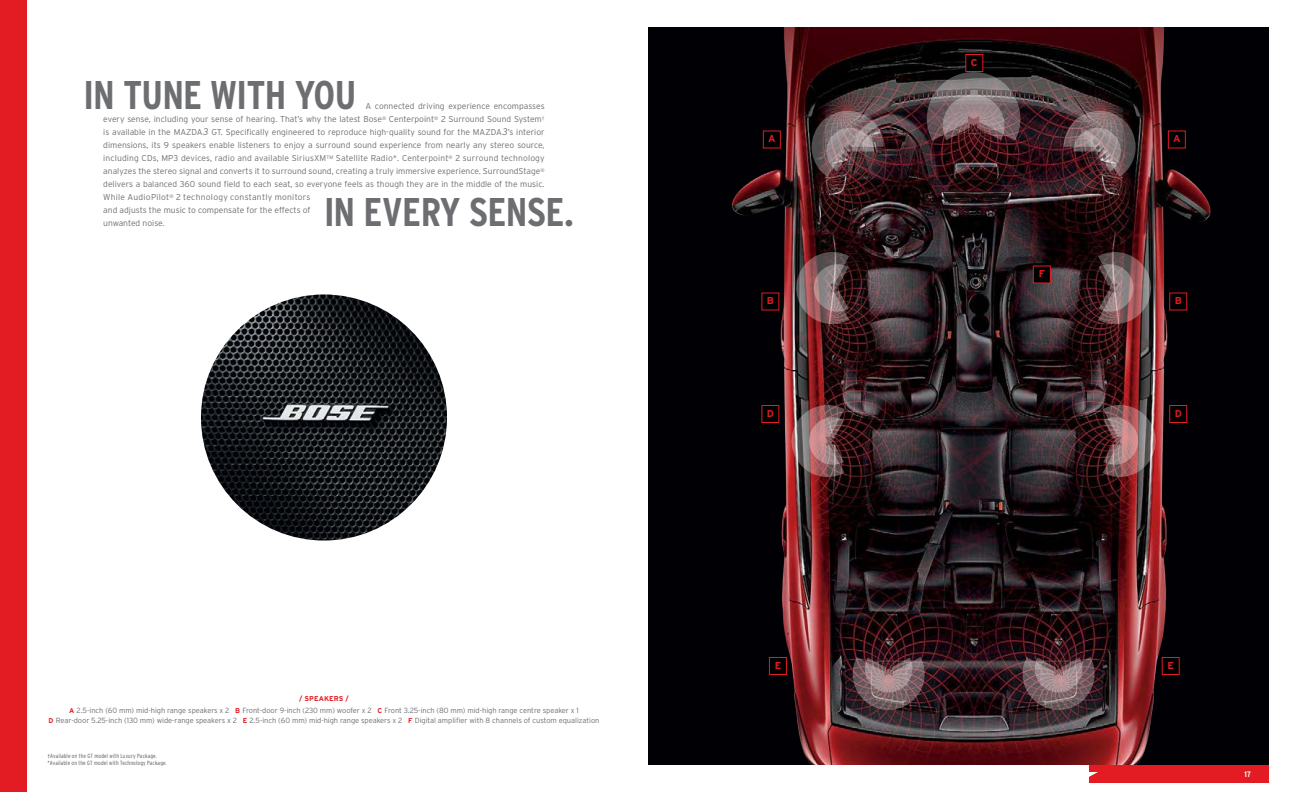
<style>
.page{position:relative;width:1296px;height:792px;background:#fff}
.page>*{position:absolute;margin:0;border:0;box-sizing:border-box;transform-origin:0 0}
.t1{font:700 condensed 40px "Interstate";letter-spacing:-.01em;color:#6d6e71}
.t2{font:700 10px "Interstate";color:#e31b23}
.t3{font:300 8.5px/13px "Interstate";color:#6d6e71}
.t4{font:700 condensed 8px "Interstate";color:#fff}
.t5{font:300 7.5px/10px "Interstate";letter-spacing:-.005em;color:#6d6e71;text-align:center}
.t6{font:700 7px "Interstate";letter-spacing:.01em;color:#e31b23}
.t7{font:300 condensed 6px/7px "Interstate";letter-spacing:.02em;color:#58595b}
.s1{font-style:italic;font-size:9.5px}
.s2{font-weight:700;font-size:7px;color:#e31b23}
</style>
<div class="page">
<div style="left:648px;top:27px;width:621px;height:738px;background:#000005"></div>
<img style="left:731px;top:27px;width:480px;height:738px">
<img style="left:201px;top:294px;width:246px;height:247px;border-radius:123px">
<img style="left:1023px;top:657px;width:72px;height:54px">
<img style="left:853px;top:657px;width:72px;height:54px">
<img style="left:795px;top:252px;width:54px;height:72px">
<img style="left:1098px;top:252px;width:54px;height:72px">
<img style="left:791px;top:405px;width:54px;height:72px">
<img style="left:1103px;top:405px;width:54px;height:72px">
<img style="left:927px;top:71px;width:93px;height:70px">
<img style="left:812px;top:111px;width:72px;height:66px">
<img style="left:1064px;top:111px;width:72px;height:66px">
<div style="left:1168px;top:131px;width:17px;height:17px;background:#000"></div>
<div style="left:1168px;top:130px;width:18px;height:18px;border:1px solid #e31b23"></div>
<div style="left:763px;top:131px;width:17px;height:17px;background:#000"></div>
<div style="left:763px;top:130px;width:18px;height:18px;border:1px solid #e31b23"></div>
<div style="left:966px;top:54px;width:17px;height:18px;background:#000"></div>
<div style="left:965px;top:54px;width:18px;height:18px;border:1px solid #e31b23"></div>
<div style="left:1170px;top:293px;width:17px;height:17px;background:#000"></div>
<div style="left:1169px;top:292px;width:18px;height:18px;border:1px solid #e31b23"></div>
<div style="left:1033px;top:266px;width:17px;height:17px;background:#000"></div>
<div style="left:1033px;top:266px;width:18px;height:18px;border:1px solid #e31b23"></div>
<div style="left:762px;top:293px;width:17px;height:17px;background:#000"></div>
<div style="left:1170px;top:406px;width:17px;height:16px;background:#000"></div>
<div style="left:1169px;top:405px;width:18px;height:18px;border:1px solid #e31b23"></div>
<div style="left:762px;top:406px;width:17px;height:16px;background:#000"></div>
<div style="left:761px;top:405px;width:18px;height:18px;border:1px solid #e31b23"></div>
<div style="left:1162px;top:658px;width:17px;height:16px;background:#000"></div>
<div style="left:1162px;top:657px;width:18px;height:18px;border:1px solid #e31b23"></div>
<div style="left:769px;top:658px;width:17px;height:16px;background:#000"></div>
<div style="left:769px;top:657px;width:18px;height:18px;border:1px solid #e31b23"></div>
<div style="left:0;top:0;width:27px;height:792px;background:#e31b23"></div>
<div style="left:1089px;top:765px;width:180px;height:18px;background:#e31b23"></div>
<h1 class="t1" style="left:84px;top:73px;width:274px">IN TUNE WITH YOU</h1>
<p class="t3" style="left:103px;top:100px;width:443px;text-indent:262px">A connected driving experience encompasses every sense, including your sense of hearing. That’s why the latest Bose<sup>®</sup> Centerpoint<sup>®</sup> 2 Surround Sound System<sup>† </sup>is available in the MAZDA<span class="s1">3</span> GT. Specifically engineered to reproduce high-quality sound for the MAZDA<span class="s1">3</span>’s interior dimensions, its 9 speakers enable listeners to enjoy a surround sound experience from nearly any stereo source, including CDs, MP3 devices, radio and available SiriusXM<sup>TM</sup> Satellite Radio*. Centerpoint<sup>®</sup> 2 surround technology analyzes the stereo signal and converts it to surround sound, creating a truly immersive experience. SurroundStage<sup>® </sup>delivers a balanced 360 sound field to each seat, so everyone feels as though they are in the middle of the music.<br>While AudioPilot<sup>®</sup> 2 technology constantly monitors<br>and adjusts the music to compensate for the effects of<br>unwanted noise.</p>
<h1 class="t1" style="left:324px;top:190px;width:251px">IN EVERY SENSE.</h1>
<p class="t6" style="left:299px;top:695px;width:51px">/ SPEAKERS /</p>
<p class="t5" style="left:49px;top:705px;width:552px"><span class="s2">A</span> 2.5-inch (60 mm) mid-high range speakers x 2 <span class="s2">B</span> Front-door 9-inch (230 mm) woofer x 2 <span class="s2">C</span> Front 3.25-inch (80 mm) mid-high range centre speaker x 1<br><span class="s2">D</span> Rear-door 5.25-inch (130 mm) wide-range speakers x 2 <span class="s2">E</span> 2.5-inch (60 mm) mid-high range speakers x 2 <span class="s2">F</span> Digital amplifier with 8 channels of custom equalization</p>
<p class="t7" style="left:48px;top:752px;width:121px">†Available on the GT model with Luxury Package. *Available on the GT model with Technology Package.</p>
<p class="t2" style="left:971px;top:57px;width:8px">C</p>
<p class="t2" style="left:768px;top:133px;width:9px">A</p>
<p class="t2" style="left:1173px;top:133px;width:9px">A</p>
<p class="t2" style="left:767px;top:295px;width:9px">B</p>
<p class="t2" style="left:1039px;top:268px;width:8px">F</p>
<p class="t2" style="left:1175px;top:295px;width:9px">B</p>
<p class="t2" style="left:767px;top:408px;width:9px">D</p>
<p class="t2" style="left:1175px;top:408px;width:9px">D</p>
<p class="t2" style="left:775px;top:660px;width:8px">E</p>
<p class="t2" style="left:1167px;top:660px;width:8px">E</p>
<p class="t4" style="left:1244px;top:770px;width:8px">17</p>
</div>
